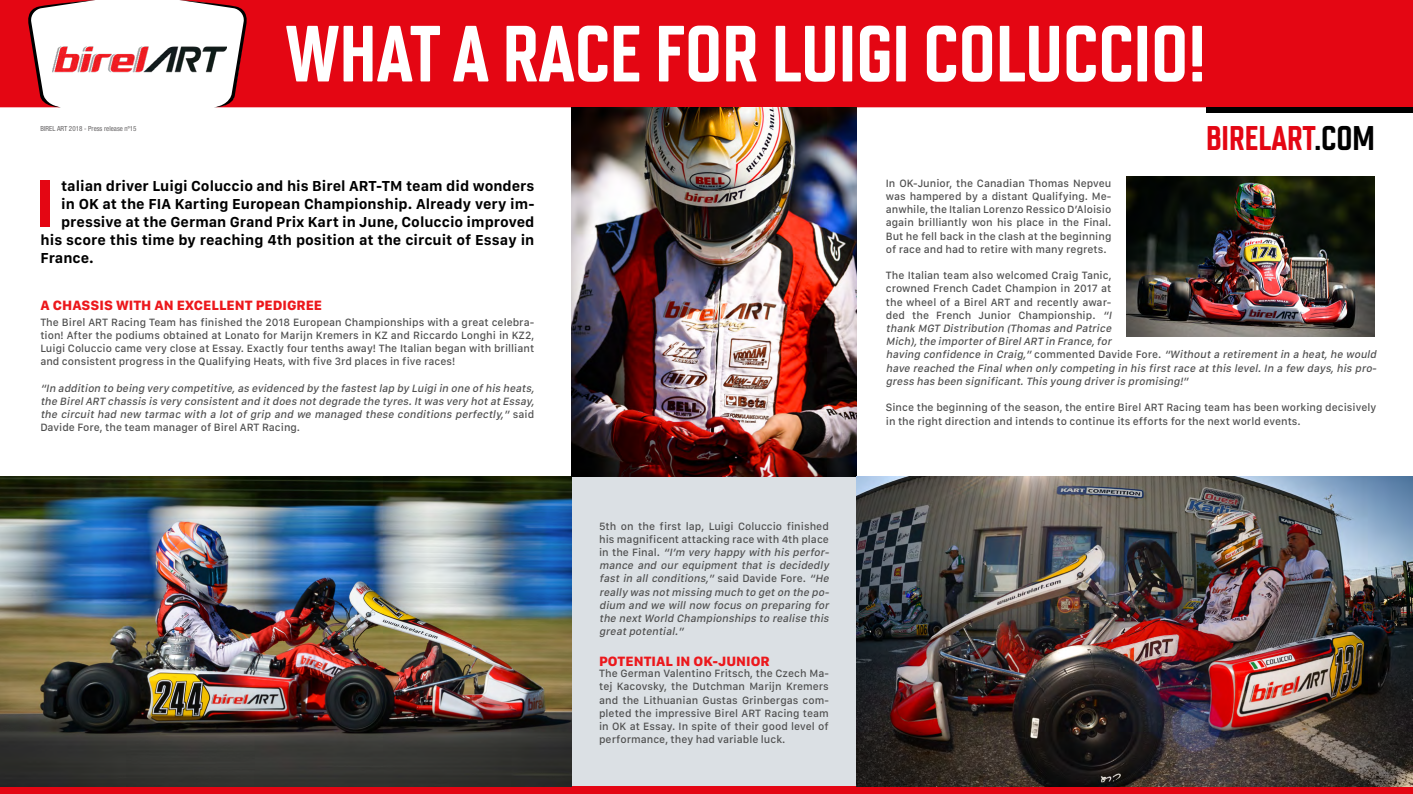
<style>
.page{position:relative;width:1413px;height:794px;background:#fff}
.page>*{position:absolute;margin:0;border:0;box-sizing:border-box;transform-origin:0 0}
.t1{font:700 79.5px "Chromoxome Pro";color:#fff}
.t2{font:700 69px "San Francisco Text";color:#e40613}
.t3{font:700 34.2px "Chromoxome Pro";color:#e40613}
.t4{font:700 15px "San Francisco Text";color:#000}
.t5{font:800 14px "San Francisco Text";color:#ec181c}
.t6{font:italic 500 11px/13.2px "San Francisco Text";color:#4f4f4f}
.t7{font:500 11px/13.2px "San Francisco Text";color:#4f4f4f;text-align:justify}
.t8{font:condensed 7px "Helvetica Neue LT Pro";color:#646263}
.s1{color:#000}
.s2{font-style:normal}
</style>
<div class="page">
<div style="left:571px;top:476px;width:286px;height:310px;background:#dbe0e4"></div>
<div style="left:0;top:786px;width:1413px;height:8px;background:#e40613"></div>
<div style="left:249px;top:0;width:1164px;height:107px;background:#e40613"></div>
<svg style="left:0;top:0;width:95px;height:107px"></svg>
<svg style="left:179px;top:0;width:70px;height:107px"></svg>
<div style="left:1206px;top:107px;width:207px;height:6px;background:#000"></div>
<img style="left:52px;top:41px;width:175px;height:36px">
<img style="left:0;top:476px;width:571px;height:310px">
<img style="left:571px;top:107px;width:286px;height:369px">
<img style="left:1126px;top:176px;width:249px;height:161px">
<img style="left:857px;top:476px;width:556px;height:310px">
<p class="t8" style="left:41px;top:125px;width:98px">BIREL ART 2018 - Press release nº15</p>
<h1 class="t1" style="left:285px;top:8px;width:922px">WHAT A RACE FOR LUIGI COLUCCIO!</h1>
<h3 class="t3" style="left:1206px;top:118px;width:170px">BIRELART<span class="s1">.COM</span></h3>
<h2 class="t2" style="left:35px;top:161px;width:23px">I</h2>
<h3 class="t4" style="left:61px;top:176px;width:475px">talian driver Luigi Coluccio and his Birel ART-TM team did wonders</h3>
<h3 class="t4" style="left:61px;top:194px;width:475px">in OK at the FIA Karting European Championship. Already very im-</h3>
<h3 class="t4" style="left:61px;top:212px;width:475px">pressive at the German Grand Prix Kart in June, Coluccio improved</h3>
<h3 class="t4" style="left:41px;top:230px;width:495px">his score this time by reaching 4th position at the circuit of Essay in</h3>
<h3 class="t4" style="left:41px;top:248px;width:55px">France.</h3>
<p class="t5" style="left:41px;top:297px;width:283px">A CHASSIS WITH AN EXCELLENT PEDIGREE</p>
<p class="t7" style="left:40px;top:316px;width:495px">The Birel ART Racing Team has finished the 2018 European Championships with a great celebra&shy;tion! After the podiums obtained at Lonato for Marijn Kremers in KZ and Riccardo Longhi in KZ2, Luigi Coluccio came very close at Essay. Exactly four tenths away! The Italian began with brilliant and consistent progress in the Qualifying Heats, with five 3rd places in five races!</p>
<p class="t6" style="left:40px;top:382px;width:498px">“In addition to being very competitive,as evidenced by the fastestlap by Luigiin one ofhis heats, the BirelART chassis is very consistentand itdoes notdegrade the tyres.Itwas very hotatEssay, the circuit had new tarmac with a lot of grip and we managed these conditions perfectly,” <span class="s2">s a i d Davide Fore, the team manager of Birel ART Racing.</span></p>
<p class="t6" style="left:599px;top:520px;width:234px"><span class="s2">5th on the first lap, Luigi Coluccio finished his magnificent attacking race with 4th place i n t h e F i n a l .</span> “I’m very happy with his perfor&shy;mance and our equipment that is decidedly fast in all conditions,” <span class="s2">s a i d D a v i d e F o r e .</span> “He really was notmissing much to geton the po&shy;dium and we willnow focus on preparing for the nextWorld Championships to realise this greatpotential.”</p>
<p class="t5" style="left:599px;top:652px;width:172px">POTENTIAL IN OK-JUNIOR</p>
<p class="t7" style="left:599px;top:668px;width:231px">The German Valentino Fritsch, the Czech Ma&shy;tej Kacovsky, the Dutchman Marijn Kremers and the Lithuanian Gustas Grinbergas com&shy;pleted the impressive Birel ART Racing team in OK at Essay. In spite of their good level of performance, they had variable luck.</p>
<p class="t7" style="left:886px;top:177px;width:227px">In OK-Junior, the Canadian Thomas Nepveu was hampered by a distant Qualifying. Me&shy;anwhile, the Italian Lorenzo Ressico D’Aloisio again brilliantly won his place in the Final.<br>But he fell back in the clash at the beginning of race and had to retire with many regrets.</p>
<p class="t6" style="left:886px;top:270px;width:495px"><span class="s2">The Italian team also welcomed Craig Tanic,<br>crowned French Cadet Champion in 2017 at<br>the wheel of a Birel ART and recently awar-<br>ded the French Junior Championship.</span> “I<br>thank MGT Distribution (Thomas and Patrice<br>Mich),the importerofBirelART in France,for<br>having confidence in Craig,” <span class="s2">c o m m e n t e d D a v i d e F o r e .</span> “Withouta retirementin a heat,he would have reached the Finalwhen only competing in his firstrace atthis level.In a few days,his pro&shy;gress has been significant.This young driveris promising!”</p>
<p class="t7" style="left:886px;top:402px;width:492px">Since the beginning of the season, the entire Birel ART Racing team has been working decisively in the right direction and intends to continue its efforts for the next world events.</p>
</div>
